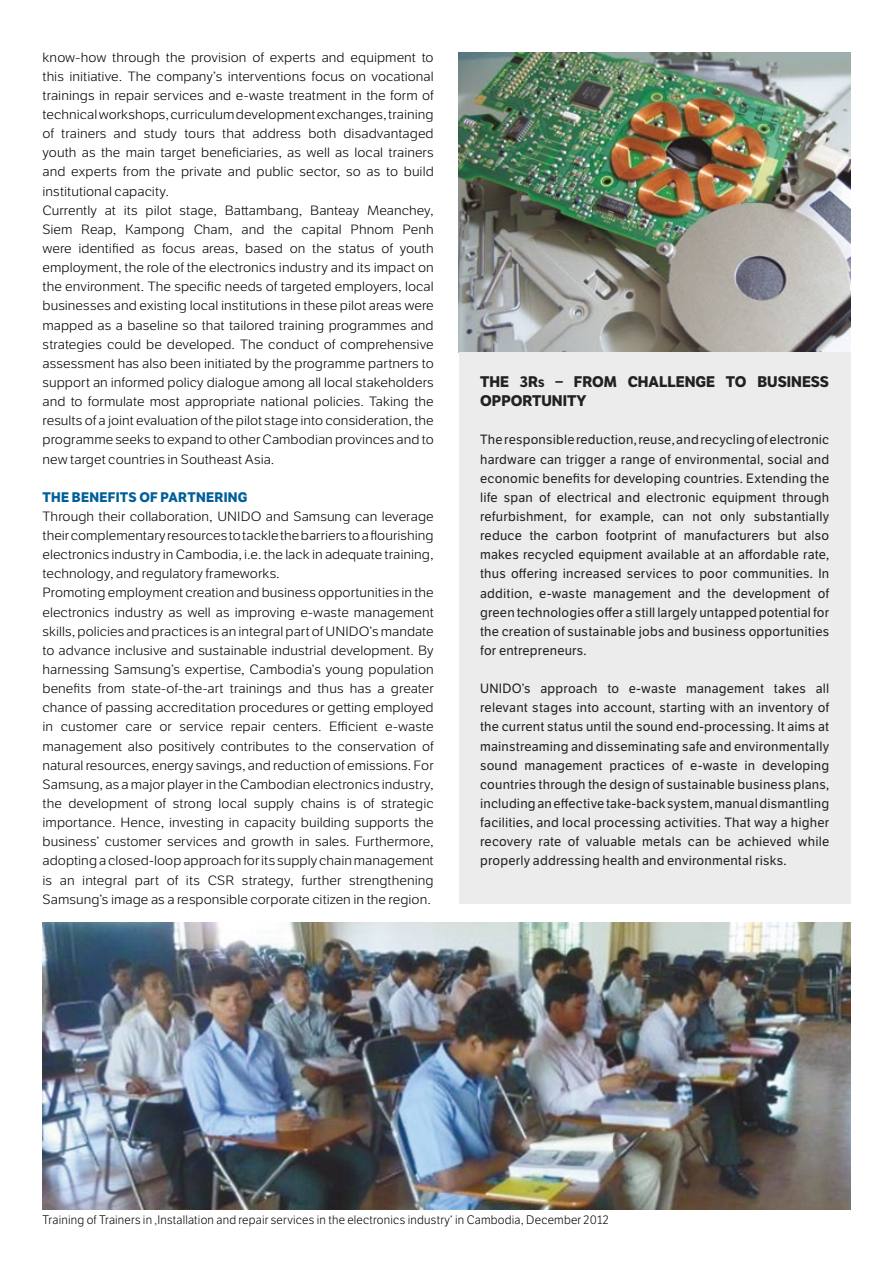
<style>
.page{position:relative;width:893px;height:1263px;background:#fff}
.page>*{position:absolute;margin:0;border:0;box-sizing:border-box;transform-origin:0 0}
.t1{font:700 15px/19.2px "LFT Etica";color:#222121}
.t2{font:700 13.5px "LFT Etica";letter-spacing:.025em;color:#005f98}
.t3{font:300 13.05px/19.2px "LFT Etica";letter-spacing:.005em;color:#000;scale:1.09 1}
.t4{font:13.05px/19.2px "LFT Etica";letter-spacing:.015em;color:#222121;text-align:justify}
.t5{font:300 12px "LFT Etica";letter-spacing:.02em;color:#000}
.s1{font-size:10.5px}
</style>
<div class="page">
<img style="left:459px;top:52px;width:391px;height:300px">
<img style="left:43px;top:923px;width:807px;height:287px">
<div style="left:459px;top:352px;width:391px;height:552px;background:#ececed"></div>
<p class="t3" style="left:43px;top:48px;width:360px">know-how through the provision of experts and equipment to this initiative. The company’s interventions focus on vocational trainings in repair services and e-waste treatment in the form of technical workshops, curriculum development exchanges, training of trainers and study tours that address both disadvantaged youth as the main target beneficiaries, as well as local trainers and experts from the private and public sector, so as to build institutional capacity.<br>Currently at its pilot stage, Battambang, Banteay Meanchey, Siem Reap, Kampong Cham, and the capital Phnom Penh were identified as focus areas, based on the status of youth employment, the role of the electronics industry and its impact on the environment. The specific needs of targeted employers, local businesses and existing local institutions in these pilot areas were mapped as a baseline so that tailored training programmes and strategies could be developed. The conduct of comprehensive assessment has also been initiated by the programme partners to support an informed policy dialogue among all local stakeholders and to formulate most appropriate national policies. Taking the results of a joint evaluation of the pilot stage into consideration, the programme seeks to expand to other Cambodian provinces and to new target countries in Southeast Asia.</p>
<p class="t2" style="left:43px;top:489px;width:206px">THE BENEFITS OF PARTNERING</p>
<p class="t3" style="left:43px;top:507px;width:360px">Through their collaboration, UNIDO and Samsung can leverage their complementary resources to tackle the barriers to a flourishing electronics industry in Cambodia, i.e. the lack in adequate training, technology, and regulatory frameworks.<br>Promoting employment creation and business opportunities in the electronics industry as well as improving e-waste management skills, policies and practices is an integral part of UNIDO’s mandate to advance inclusive and sustainable industrial development. By harnessing Samsung’s expertise, Cambodia’s young population benefits from state-of-the-art trainings and thus has a greater chance of passing accreditation procedures or getting employed in customer care or service repair centers. Efficient e-waste management also positively contributes to the conservation of natural resources, energy savings, and reduction of emissions. For Samsung, as a major player in the Cambodian electronics industry, the development of strong local supply chains is of strategic importance. Hence, investing in capacity building supports the business’ customer services and growth in sales. Furthermore, adopting a closed-loop approach for its supply chain management is an integral part of its CSR strategy, further strengthening Samsung’s image as a responsible corporate citizen in the region.</p>
<p class="t1" style="left:480px;top:372px;width:351px">THE 3R<span class="s1">s</span> – FROM CHALLENGE TO BUSINESS<br>OPPORTUNITY</p>
<p class="t4" style="left:480px;top:430px;width:351px">The responsible reduction, reuse, and recycling of electronic hardware can trigger a range of environmental, social and economic benefits for developing countries. Extending the life span of electrical and electronic equipment through refurbishment, for example, can not only substantially reduce the carbon footprint of manufacturers but also makes recycled equipment available at an affordable rate, thus offering increased services to poor communities. In addition, e-waste management and the development of green technologies offer a still largely untapped potential for the creation of sustainable jobs and business opportunities for entrepreneurs.</p>
<p class="t4" style="left:480px;top:679px;width:351px">UNIDO’s approach to e-waste management takes all relevant stages into account, starting with an inventory of the current status until the sound end-processing. It aims at mainstreaming and disseminating safe and environmentally sound management practices of e-waste in developing countries through the design of sustainable business plans, including an effective take-back system, manual dismantling facilities, and local processing activities. That way a higher recovery rate of valuable metals can be achieved while properly addressing health and environmental risks.</p>
<p class="t5" style="left:43px;top:1213px;width:568px">Training of Trainers in ‚Installation and repair services in the electronics industry‘ in Cambodia, December 2012</p>
</div>
